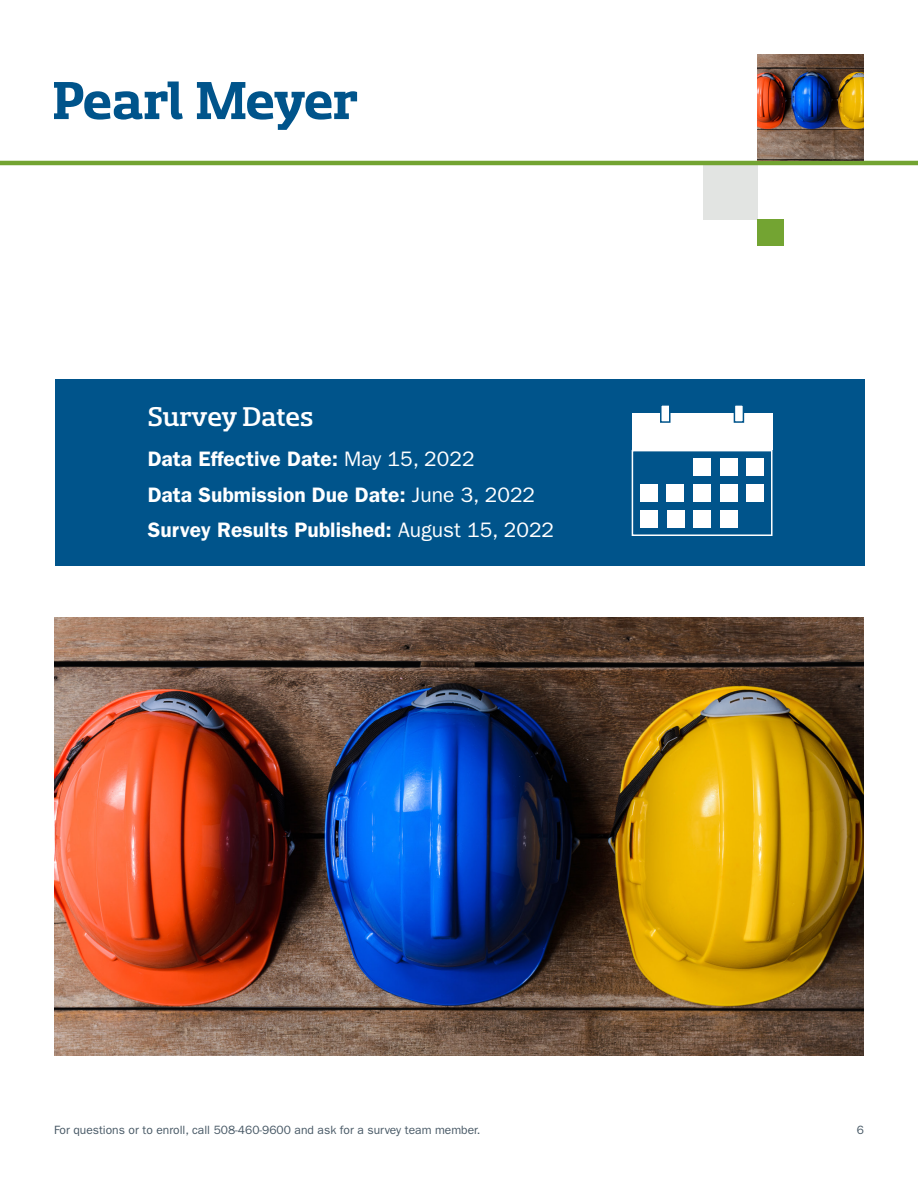
<style>
.page{position:relative;width:918px;height:1188px;background:#fff}
.page>*{position:absolute;margin:0;border:0;box-sizing:border-box;transform-origin:0 0}
.t1{font:500 30px "Sancoale Slab Norm";color:#fff}
.t2{font:600 21px "ITC Franklin Gothic Std";color:#fff}
.t3{font:12px "ITC Franklin Gothic Std";color:#475865}
.s1{font-weight:400}
</style>
<div class="page">
<div style="left:703px;top:165px;width:54px;height:54px;background:#e2e4e2"></div>
<div style="left:757px;top:219px;width:27px;height:27px;background:#73a432"></div>
<svg style="left:54px;top:82px;width:129px;height:38px"></svg>
<svg style="left:197px;top:82px;width:160px;height:48px"></svg>
<hr style="left:0;top:161px;width:918px;height:4px;background:#73a432">
<img style="left:757px;top:55px;width:107px;height:106px">
<div style="left:55px;top:379px;width:810px;height:187px;background:#00548b"></div>
<div style="left:632px;top:450px;width:141px;height:86px;border:2px solid #fff"></div>
<div style="left:632px;top:413px;width:141px;height:37px;background:#fff"></div>
<div style="left:693px;top:458px;width:18px;height:18px;background:#fff"></div>
<div style="left:720px;top:458px;width:18px;height:18px;background:#fff"></div>
<div style="left:746px;top:458px;width:18px;height:18px;background:#fff"></div>
<div style="left:640px;top:484px;width:18px;height:18px;background:#fff"></div>
<div style="left:666px;top:484px;width:18px;height:18px;background:#fff"></div>
<div style="left:693px;top:484px;width:18px;height:18px;background:#fff"></div>
<div style="left:720px;top:484px;width:18px;height:18px;background:#fff"></div>
<div style="left:746px;top:484px;width:18px;height:18px;background:#fff"></div>
<div style="left:640px;top:510px;width:18px;height:18px;background:#fff"></div>
<div style="left:667px;top:510px;width:18px;height:18px;background:#fff"></div>
<div style="left:693px;top:510px;width:18px;height:18px;background:#fff"></div>
<div style="left:720px;top:510px;width:18px;height:18px;background:#fff"></div>
<div style="left:660px;top:404px;width:11px;height:19px;background:#fff;border:2px solid #00548b"></div>
<div style="left:734px;top:404px;width:10px;height:19px;background:#fff;border:2px solid #00548b"></div>
<img style="left:54px;top:617px;width:810px;height:439px">
<p class="t1" style="left:148px;top:402px;width:167px">Survey Dates</p>
<p class="t2" style="left:148px;top:447px;width:328px">Data Effective Date: <span class="s1">May 15, 2022</span></p>
<p class="t2" style="left:148px;top:482px;width:389px">Data Submission Due Date: <span class="s1">June 3, 2022</span></p>
<p class="t2" style="left:148px;top:518px;width:408px">Survey Results Published: <span class="s1">August 15, 2022</span></p>
<p class="t3" style="left:54px;top:1123px;width:428px">For questions or to enroll, call 508-460-9600 and ask for a survey team member.</p>
<p class="t3" style="left:857px;top:1123px;width:9px">6</p>
</div>
